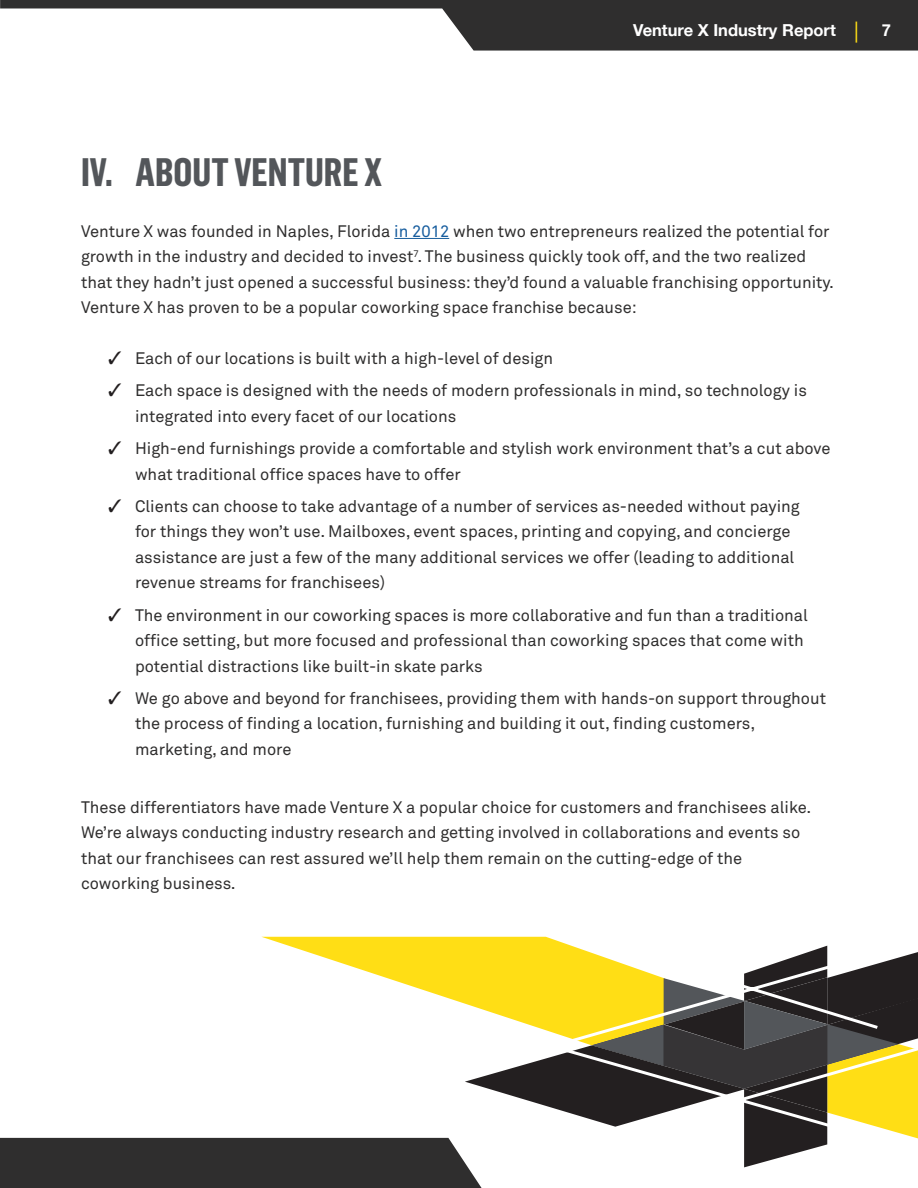
<style>
.page{position:relative;width:918px;height:1188px;background:#fff}
.page>*{position:absolute;margin:0;border:0;box-sizing:border-box;transform-origin:0 0}
.t1{font:700 39px "Flama Condensed";color:#53565a}
.t2{font:16.5px/25.5px "Akkurat Pro";color:#2f2e2e}
.t3{font:700 16.5px "Helvetica Neue";color:#fff}
.s1{font-weight:400;font-size:21px;color:#ffde15}
.s2{color:#175d9e}
.s3{color:#231f20}
</style>
<div class="page">
<svg style="left:0;top:0;width:918px;height:51px;fill:#2f2e2e"></svg>
<div style="left:0;top:1138px;width:482px;height:50px;background:#2f2e2e"></div>
<svg style="left:262px;top:937px;width:63px;height:21px"></svg>
<svg style="left:744px;top:1143px;width:84px;height:24px"></svg>
<svg style="left:325px;top:936px;width:593px;height:207px"></svg>
<hr style="left:394px;top:238px;width:55px;height:1px;background:#175d9e">
<p class="t3" style="left:633px;top:18px;width:227px">Venture X Industry Report <span class="s1">|</span></p>
<p class="t3" style="left:882px;top:18px;width:11px">7</p>
<p class="t1" style="left:81px;top:147px;width:303px">IV. ABOUT VENTURE X</p>
<p class="t2" style="left:81px;top:219px;width:754px">Venture X was founded in Naples, Florida <span class="s2">in 2012</span> when two entrepreneurs realized the potential for growth in the industry and decided to invest<sup>7</sup>. The business quickly took off, and the two realized that they hadn’t just opened a successful business: they’d found a valuable franchising opportunity.<br>Venture X has proven to be a popular coworking space franchise because:</p>
<p class="t2" style="left:108px;top:346px;width:447px"><span class="s3">✓</span> Each of our locations is built with a high-level of design</p>
<p class="t2" style="left:135px;top:378px;width:673px;text-indent:-27px"><span class="s3">✓</span> Each space is designed with the needs of modern professionals in mind, so technology is integrated into every facet of our locations</p>
<p class="t2" style="left:135px;top:436px;width:697px;text-indent:-27px"><span class="s3">✓</span> High-end furnishings provide a comfortable and stylish work environment that’s a cut above what traditional office spaces have to offer</p>
<p class="t2" style="left:135px;top:494px;width:666px;text-indent:-27px"><span class="s3">✓</span> Clients can choose to take advantage of a number of services as-needed without paying for things they won’t use. Mailboxes, event spaces, printing and copying, and concierge assistance are just a few of the many additional services we offer (leading to additional revenue streams for franchisees)</p>
<p class="t2" style="left:135px;top:603px;width:674px;text-indent:-27px"><span class="s3">✓</span> The environment in our coworking spaces is more collaborative and fun than a traditional office setting, but more focused and professional than coworking spaces that come with potential distractions like built-in skate parks</p>
<p class="t2" style="left:135px;top:686px;width:693px;text-indent:-27px"><span class="s3">✓</span> We go above and beyond for franchisees, providing them with hands-on support throughout the process of finding a location, furnishing and building it out, finding customers, marketing, and more</p>
<p class="t2" style="left:81px;top:795px;width:732px">These differentiators have made Venture X a popular choice for customers and franchisees alike.<br>We’re always conducting industry research and getting involved in collaborations and events so that our franchisees can rest assured we’ll help them remain on the cutting-edge of the coworking business.</p>
</div>
